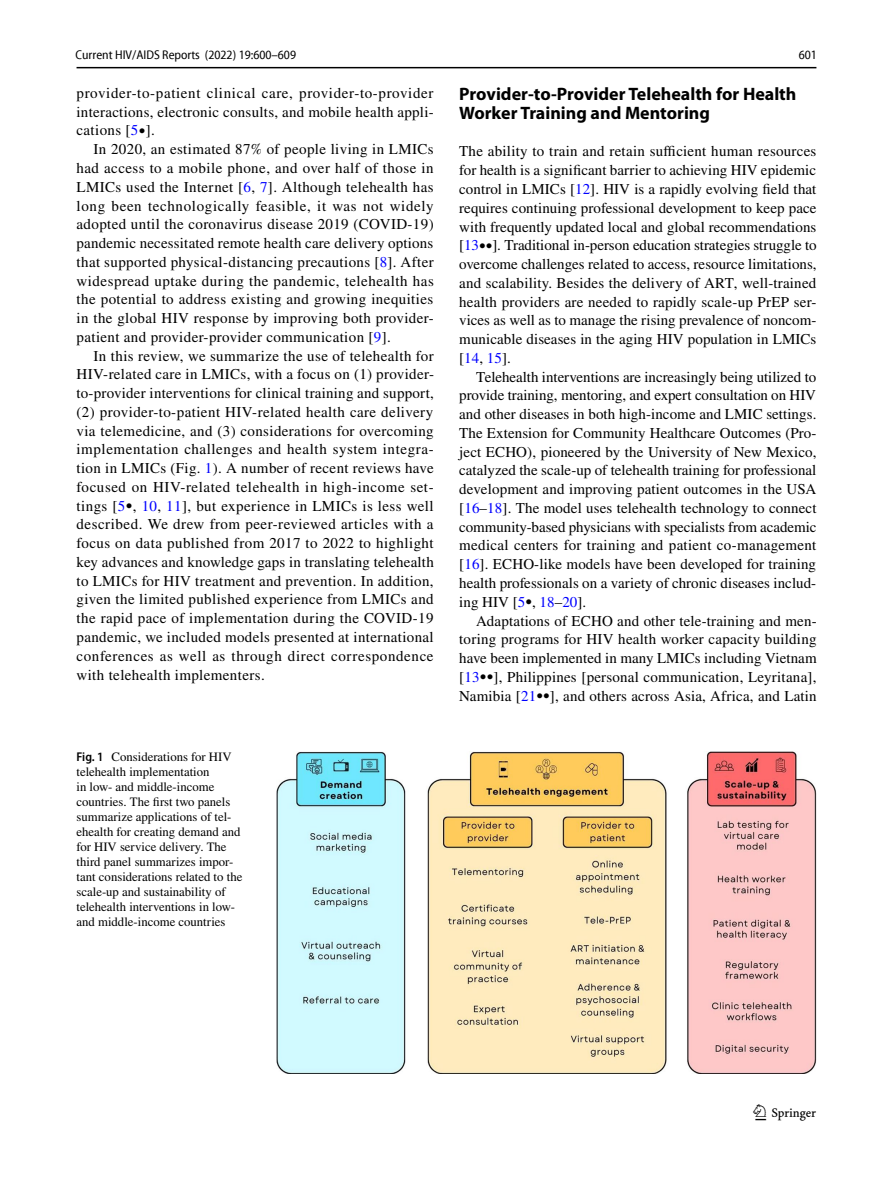
<style>
.page{position:relative;width:893px;height:1187px;background:#fff}
.page>*{position:absolute;margin:0;border:0;box-sizing:border-box;transform-origin:0 0}
.t1{font:22.5px "Springnew Regular 3";color:#000}
.t2{font:700 18px/18.8px "Myriad Pro";color:#000}
.t3{font:15px/18.8px "STIX";letter-spacing:.02em;color:#000;text-align:justify}
.t4{font:12.75px/15px "STIX";color:#000}
.t5{font:semi-condensed 12.75px "Myriad Pro Unic";color:#000}
.s1{color:#00f}
.s2{font-size:12.75px}
.s3{font-family:"Myriad Pro";font-weight:600;font-stretch:semi-condensed}
</style>
<div class="page">
<hr style="left:77px;top:67px;width:739px;height:1px;background:#000">
<img style="left:276px;top:751px;width:540px;height:322px">
<p class="t5" style="left:76px;top:50px;width:222px">Current HIV/AIDS Reports (2022) 19:600–609</p>
<p class="t5" style="left:799px;top:50px;width:20px">601</p>
<p class="t3" style="left:77px;top:84px;width:359px">provider-to-patient clinical care, provider-to-provider interactions, electronic consults, and mobile health appli&shy;cations [<span class="s1">5</span><span class="s2">•</span>].</p>
<p class="t3" style="left:77px;top:141px;width:359px;text-indent:17px">In 2020, an estimated 87% of people living in LMICs had access to a mobile phone, and over half of those in LMICs used the Internet [<span class="s1">6</span>, <span class="s1">7</span>]. Although telehealth has long been technologically feasible, it was not widely adopted until the coronavirus disease 2019 (COVID-19) pandemic necessitated remote health care delivery options that supported physical-distancing precautions [<span class="s1">8</span>]. After widespread uptake during the pandemic, telehealth has the potential to address existing and growing inequities in the global HIV response by improving both provider&shy;patient and provider-provider communication [<span class="s1">9</span>].</p>
<p class="t3" style="left:77px;top:347px;width:359px;text-indent:17px">In this review, we summarize the use of telehealth for HIV-related care in LMICs, with a focus on (1) provider&shy;to-provider interventions for clinical training and support, (2) provider-to-patient HIV-related health care delivery via telemedicine, and (3) considerations for overcoming implementation challenges and health system integra&shy;tion in LMICs (Fig. <span class="s1">1</span>). A number of recent reviews have focused on HIV-related telehealth in high-income set&shy;tings [<span class="s1">5</span><span class="s2">•</span>, <span class="s1">10</span>, <span class="s1">11</span>], but experience in LMICs is less well described. We drew from peer-reviewed articles with a focus on data published from 2017 to 2022 to highlight key advances and knowledge gaps in translating telehealth to LMICs for HIV treatment and prevention. In addition, given the limited published experience from LMICs and the rapid pace of implementation during the COVID-19 pandemic, we included models presented at international conferences as well as through direct correspondence with telehealth implementers.</p>
<p class="t4" style="left:77px;top:749px;width:167px"><span class="s3">Fig. 1</span> Considerations for HIV telehealth implementation<br>in low- and middle-income countries. The first two panels summarize applications of tel&shy;ehealth for creating demand and for HIV service delivery. The third panel summarizes impor&shy;tant considerations related to the scale-up and sustainability of telehealth interventions in low&shy;and middle-income countries</p>
<p class="t2" style="left:459px;top:84px;width:339px">Provider‑to‑Provider Telehealth for Health<br>Worker Training and Mentoring</p>
<p class="t3" style="left:459px;top:143px;width:359px">The ability to train and retain sufficient human resources for health is a significant barrier to achieving HIV epidemic control in LMICs [<span class="s1">12</span>]. HIV is a rapidly evolving field that requires continuing professional development to keep pace with frequently updated local and global recommendations [<span class="s1">13</span><span class="s2">••</span>]. Traditional in-person education strategies struggle to overcome challenges related to access, resource limitations, and scalability. Besides the delivery of ART, well-trained health providers are needed to rapidly scale-up PrEP ser&shy;vices as well as to manage the rising prevalence of noncom&shy;municable diseases in the aging HIV population in LMICs [<span class="s1">14</span>, <span class="s1">15</span>].</p>
<p class="t3" style="left:459px;top:368px;width:359px;text-indent:17px">Telehealth interventions are increasingly being utilized to provide training, mentoring, and expert consultation on HIV and other diseases in both high-income and LMIC settings.<br>The Extension for Community Healthcare Outcomes (Pro&shy;ject ECHO), pioneered by the University of New Mexico, catalyzed the scale-up of telehealth training for professional development and improving patient outcomes in the USA [<span class="s1">16</span>–<span class="s1">18</span>]. The model uses telehealth technology to connect community-based physicians with specialists from academic medical centers for training and patient co-management [<span class="s1">16</span>]. ECHO-like models have been developed for training health professionals on a variety of chronic diseases includ&shy;ing HIV [<span class="s1">5</span><span class="s2">•</span>, <span class="s1">18</span>–<span class="s1">20</span>].</p>
<p class="t3" style="left:459px;top:612px;width:359px;text-indent:17px">Adaptations of ECHO and other tele-training and men&shy;toring programs for HIV health worker capacity building have been implemented in many LMICs including Vietnam [<span class="s1">13</span><span class="s2">••</span>], Philippines [personal communication, Leyritana], Namibia [<span class="s1">21</span><span class="s2">••</span>], and others across Asia, Africa, and Latin</p>
<h1 class="t1" style="left:755px;top:1104px;width:62px">1 3</h1>
</div>
